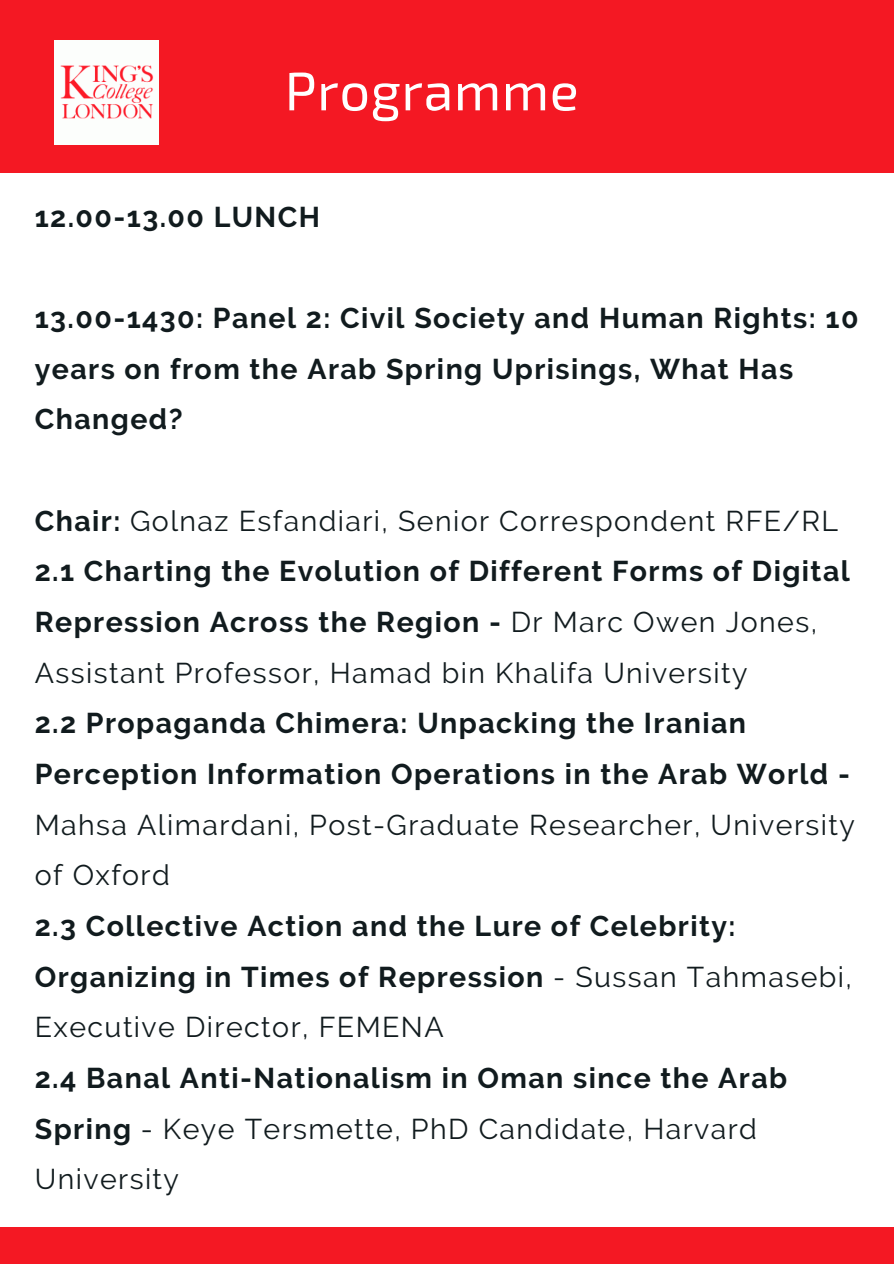
<style>
.page{position:relative;width:894px;height:1264px;background:#fff}
.page>*{position:absolute;margin:0;border:0;box-sizing:border-box;transform-origin:0 0}
.t1{font:54px "Exo 2";letter-spacing:.01em;color:#fff}
.t2{font:700 28.5px/50.7px "Raleway";letter-spacing:.05em;color:#111b1e}
.t3{font:28.5px "Raleway";letter-spacing:.05em;color:#111b1e}
.s1{font-weight:700}
.s2{font-weight:400}
</style>
<div class="page">
<div style="left:0;top:0;width:893px;height:173px;background:#f41823"></div>
<div style="left:0;top:1226px;width:893px;height:37px;background:#f41823"></div>
<img style="left:54px;top:40px;width:104px;height:104px">
<p class="t1" style="left:284px;top:56px;width:295px">Programme</p>
<p class="t2" style="left:35px;top:191px;width:287px">12.00-13.00 LUNCH</p>
<p class="t2" style="left:35px;top:292px;width:825px">13.00-1430: Panel 2: Civil Society and Human Rights: 10 years on from the Arab Spring Uprisings, What Has<br>Changed?</p>
<p class="t3" style="left:35px;top:504px;width:804px"><span class="s1">Chair:</span> Golnaz Esfandiari, Senior Correspondent RFE/RL</p>
<p class="t2" style="left:35px;top:546px;width:816px">2.1 Charting the Evolution of Different Forms of Digital<br>Repression Across the Region - <span class="s2">Dr Marc Owen Jones,<br>Assistant Professor, Hamad bin Khalifa University</span></p>
<p class="t2" style="left:35px;top:698px;width:821px">2.2 Propaganda Chimera: Unpacking the Iranian Perception Information Operations in the Arab World - <span class="s2">Mahsa Alimardani, Post-Graduate Researcher, University of Oxford</span></p>
<p class="t2" style="left:35px;top:900px;width:818px">2.3 Collective Action and the Lure of Celebrity:<br>Organizing in Times of Repression <span class="s2">- Sussan Tahmasebi,<br>Executive Director, FEMENA</span></p>
<p class="t2" style="left:35px;top:1052px;width:753px">2.4 Banal Anti-Nationalism in Oman since the Arab<br>Spring <span class="s2">- Keye Tersmette, PhD Candidate, Harvard<br>University</span></p>
</div>
